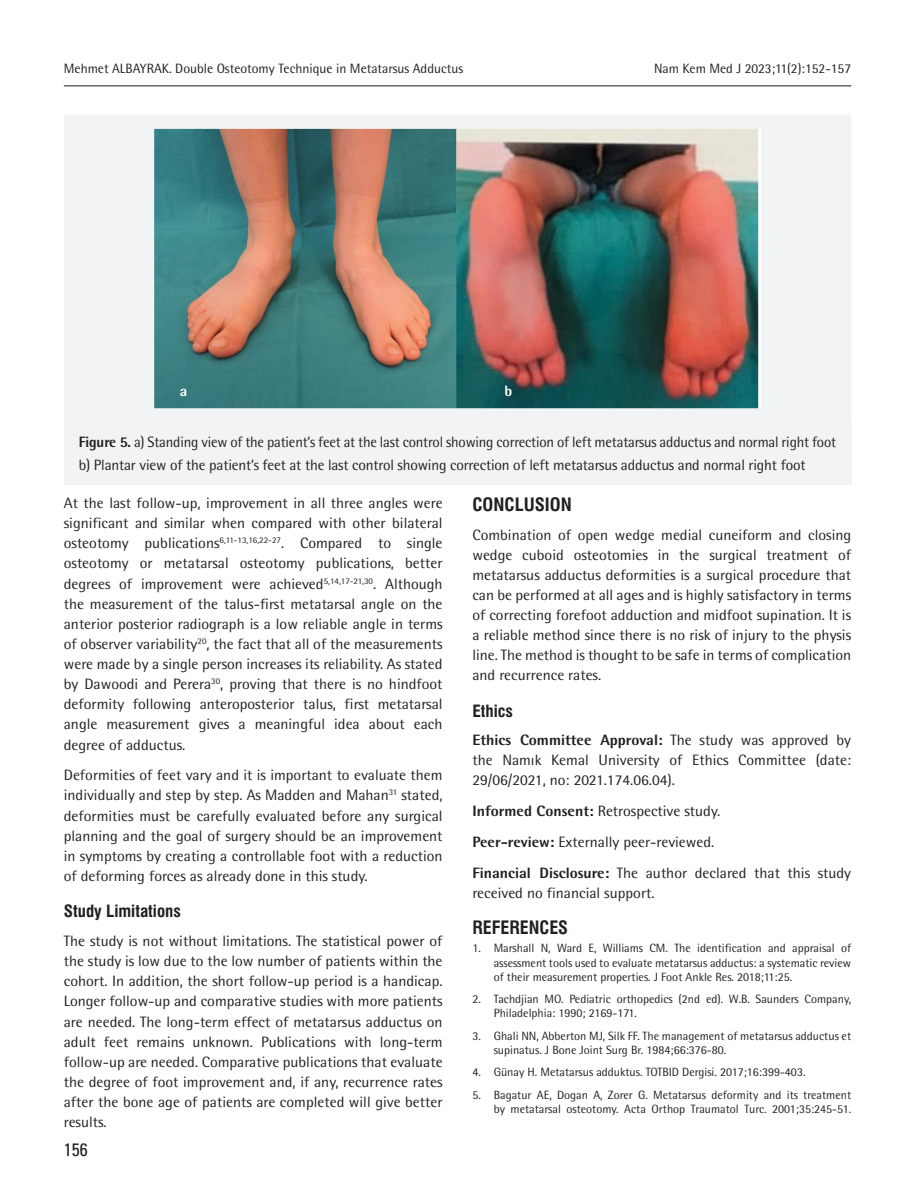
<style>
.page{position:relative;width:915px;height:1191px;background:#fff}
.page>*{position:absolute;margin:0;border:0;box-sizing:border-box;transform-origin:0 0}
.ANA_BASLIK{font:18px "Swiss Condensed Bold Tr";color:#231f20}
.t1{font:18px "Univers Condensed Tr";color:#231f20}
.ALT_BASLIK{font:16.5px "Swiss Condensed Bold Tr";color:#231f20}
.YAZI{font:15px/20.1px "Rotis Semi Sans Std";color:#231f20;text-align:justify}
.RESİM-ALTI{font:15px "Rotis Semi Sans Std";letter-spacing:-.01em;color:#231f20}
.RESİM-ALTI-2{font:800 15px "Rotis Semi Sans Std";color:#fff}
.t2{font:13.5px "Rotis Semi Sans Std";color:#231f20}
.t3{font:12px/14.1px "Rotis Semi Sans Std";color:#231f20}
.s1{font-weight:800}
</style>
<div class="page">
<hr style="left:64px;top:85px;width:786px;height:1px;background:#231f20">
<img style="left:64px;top:115px;width:788px;height:314px">
<div style="left:64px;top:422px;width:786px;height:63px;background:#f2f3f4"></div>
<p class="t2" style="left:64px;top:61px;width:401px">Mehmet ALBAYRAK. Double Osteotomy Technique in Metatarsus Adductus</p>
<p class="t2" style="left:654px;top:61px;width:198px">Nam Kem Med J 2023;11(2):152-157</p>
<p class="RESİM-ALTI-2" style="left:180px;top:381px;width:9px">a</p>
<p class="RESİM-ALTI-2" style="left:504px;top:381px;width:9px">b</p>
<p class="RESİM-ALTI" style="left:79px;top:433px;width:758px"><span class="s1">Figure 5.</span> a) Standing view of the patient’s feet at the last control showing correction of left metatarsus adductus and normal right foot</p>
<p class="RESİM-ALTI" style="left:79px;top:456px;width:728px">b) Plantar view of the patient’s feet at the last control showing correction of left metatarsus adductus and normal right foot</p>
<p class="YAZI" style="left:64px;top:493px;width:380px">At the last follow-up, improvement in all three angles were significant and similar when compared with other bilateral osteotomy publications<sup>6,11-13,16,22-27</sup>. Compared to single osteotomy or metatarsal osteotomy publications, better degrees of improvement were achieved<sup>5,14,17-21,30</sup>. Although the measurement of the talus-first metatarsal angle on the anterior posterior radiograph is a low reliable angle in terms of observer variability<sup>20</sup>, the fact that all of the measurements were made by a single person increases its reliability. As stated by Dawoodi and Perera<sup>30</sup>, proving that there is no hindfoot deformity following anteroposterior talus, first metatarsal angle measurement gives a meaningful idea about each degree of adductus.</p>
<p class="YAZI" style="left:64px;top:765px;width:380px">Deformities of feet vary and it is important to evaluate them individually and step by step. As Madden and Mahan<sup>31</sup> stated, deformities must be carefully evaluated before any surgical planning and the goal of surgery should be an improvement in symptoms by creating a controllable foot with a reduction of deforming forces as already done in this study.</p>
<p class="ALT_BASLIK" style="left:64px;top:901px;width:118px">Study Limitations</p>
<p class="YAZI" style="left:64px;top:930px;width:380px">The study is not without limitations. The statistical power of the study is low due to the low number of patients within the cohort. In addition, the short follow-up period is a handicap.<br>Longer follow-up and comparative studies with more patients are needed. The long-term effect of metatarsus adductus on adult feet remains unknown. Publications with long-term follow-up are needed. Comparative publications that evaluate the degree of foot improvement and, if any, recurrence rates after the bone age of patients are completed will give better results.</p>
<p class="t1" style="left:64px;top:1138px;width:25px">156</p>
<p class="ANA_BASLIK" style="left:472px;top:494px;width:101px">CONCLUSION</p>
<p class="YAZI" style="left:472px;top:524px;width:380px">Combination of open wedge medial cuneiform and closing wedge cuboid osteotomies in the surgical treatment of metatarsus adductus deformities is a surgical procedure that can be performed at all ages and is highly satisfactory in terms of correcting forefoot adduction and midfoot supination. It is a reliable method since there is no risk of injury to the physis line. The method is thought to be safe in terms of complication and recurrence rates.</p>
<p class="ALT_BASLIK" style="left:472px;top:701px;width:42px">Ethics</p>
<p class="YAZI" style="left:472px;top:730px;width:380px"><span class="s1">Ethics Committee Approval:</span> The study was approved by the Namık Kemal University of Ethics Committee (date:<br>29/06/2021, no: 2021.174.06.04).</p>
<p class="YAZI" style="left:472px;top:801px;width:249px"><span class="s1">Informed Consent:</span> Retrospective study.</p>
<p class="YAZI" style="left:472px;top:831px;width:243px"><span class="s1">Peer-review:</span> Externally peer-reviewed.</p>
<p class="YAZI" style="left:472px;top:862px;width:380px"><span class="s1">Financial Disclosure:</span> The author declared that this study received no financial support.</p>
<p class="ANA_BASLIK" style="left:472px;top:916px;width:97px">REFERENCES</p>
<p class="t3" style="left:493px;top:941px;width:359px;text-align:justify;text-indent:-21px">1. Marshall N, Ward E, Williams CM. The identification and appraisal of assessment tools used to evaluate metatarsus adductus: a systematic review of their measurement properties. J Foot Ankle Res. 2018;11:25.</p>
<p class="t3" style="left:493px;top:992px;width:359px;text-indent:-21px">2. Tachdjian MO. Pediatric orthopedics (2nd ed). W.B. Saunders Company,<br>Philadelphia: 1990; 2169-171.</p>
<p class="t3" style="left:493px;top:1028px;width:359px;text-indent:-21px">3. Ghali NN, Abberton MJ, Silk FF. The management of metatarsus adductus et supinatus. J Bone Joint Surg Br. 1984;66:376-80.</p>
<p class="t3" style="left:472px;top:1065px;width:334px">4. Günay H. Metatarsus adduktus. TOTBID Dergisi. 2017;16:399-403.</p>
<p class="t3" style="left:472px;top:1087px;width:380px;text-align:right">5. Bagatur AE, Dogan A, Zorer G. Metatarsus deformity and its treatment by metatarsal osteotomy. Acta Orthop Traumatol Turc. 2001;35:245-51.</p>
</div>
